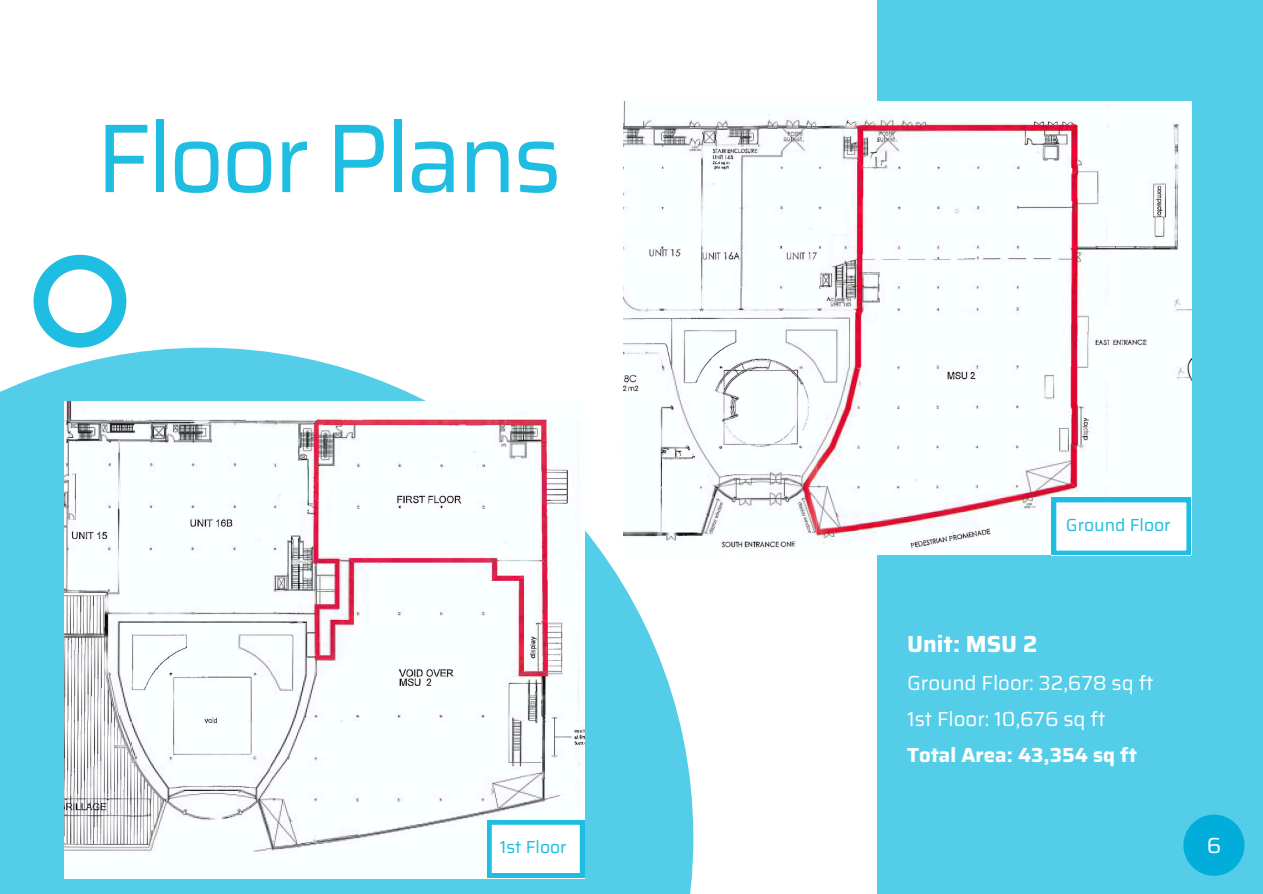
<style>
.page{position:relative;width:1263px;height:894px;background:#fff}
.page>*{position:absolute;margin:0;border:0;box-sizing:border-box;transform-origin:0 0}
.t1{font:97.8px "Saira";letter-spacing:-.04em;color:#1ebde1}
.t2{font:700 23.4px "Saira";color:#fefefe}
.t3{font:21.9px "Saira";color:#fff}
.t4{font:20.4px/36.2px "Saira";color:#fefefe}
.t5{font:17.55px "Saira";color:#1ebde1}
.s1{font-weight:700}
</style>
<div class="page">
<div style="left:878px;top:0;width:385px;height:893px;background:#53cde8"></div>
<svg style="left:34px;top:255px;width:92px;height:92px"></svg>
<svg style="left:0;top:347px;width:693px;height:546px;fill:#53cde8"></svg>
<img style="left:623px;top:101px;width:568px;height:453px">
<svg style="left:1052px;top:497px;width:139px;height:57px"></svg>
<img style="left:65px;top:401px;width:520px;height:476px">
<svg style="left:487px;top:820px;width:97px;height:56px"></svg>
<div style="left:1183px;top:814px;width:61px;height:61px;background:#01aedb;border-radius:50%"></div>
<p class="t1" style="left:96px;top:81px;width:468px">Floor Plans</p>
<p class="t5" style="left:500px;top:833px;width:68px">1st Floor</p>
<p class="t5" style="left:1066px;top:511px;width:106px">Ground Floor</p>
<p class="t2" style="left:907px;top:625px;width:132px">Unit: MSU 2</p>
<p class="t4" style="left:907px;top:664px;width:248px">Ground Floor: 32,678 sq ft<br>1st Floor: 10,676 sq ft<br><span class="s1">Total Area: 43,354 sq ft</span></p>
<p class="t3" style="left:1207px;top:827px;width:16px">6</p>
</div>
